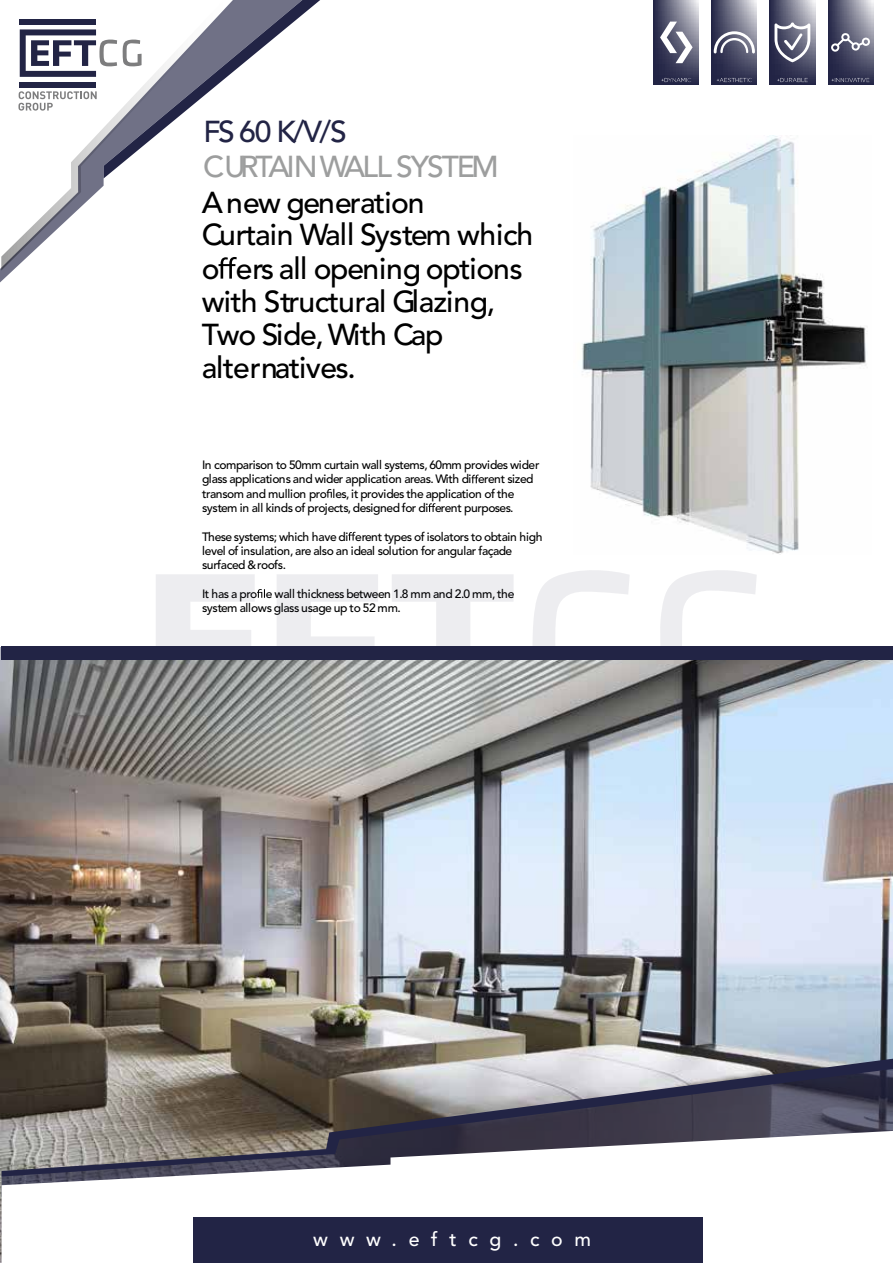
<style>
.page{position:relative;width:893px;height:1263px;background:#fff}
.page>*{position:absolute;margin:0;border:0;box-sizing:border-box;transform-origin:0 0}
.t1{font:500 30px/33px "Avenir LT Std";letter-spacing:-.04em;color:#000}
.t2{font:500 30px "Avenir LT Std";letter-spacing:-.075em;color:#9d9e9e}
.t3{font:500 30px "Avenir LT Std";color:#222445}
.t4{font:500 19.5px "Avenir LT Std";letter-spacing:.6em;color:#fff}
.t5{font:500 12px/14.2px "Avenir LT Std";letter-spacing:-.04em;color:#000}
</style>
<div class="page">
<img style="left:0;top:647px;width:893px;height:616px">
<svg style="left:471px;top:475px;width:8px;height:8px"></svg>
<svg style="left:327px;top:489px;width:5px;height:9px"></svg>
<svg style="left:428px;top:503px;width:8px;height:9px"></svg>
<svg style="left:348px;top:532px;width:8px;height:8px"></svg>
<img style="left:582px;top:136px;width:284px;height:418px">
<svg style="left:770px;top:0;width:45px;height:85px;background:#5c5d75"></svg>
<svg style="left:828px;top:0;width:45px;height:85px;background:#5a5b73"></svg>
<svg style="left:654px;top:0;width:45px;height:85px;background:#5b5c74"></svg>
<svg style="left:712px;top:0;width:45px;height:85px;background:#5a5c74"></svg>
<svg style="left:660px;top:22px;width:33px;height:41px"></svg>
<svg style="left:714px;top:31px;width:41px;height:22px"></svg>
<svg style="left:775px;top:23px;width:35px;height:39px"></svg>
<svg style="left:831px;top:33px;width:39px;height:19px"></svg>
<svg style="left:717px;top:78px;width:35px;height:4px"></svg>
<svg style="left:777px;top:78px;width:31px;height:5px"></svg>
<svg style="left:832px;top:78px;width:37px;height:4px"></svg>
<svg style="left:661px;top:78px;width:30px;height:4px"></svg>
<svg style="left:2px;top:1176px;width:891px;height:87px"></svg>
<div style="left:193px;top:1217px;width:510px;height:46px;background:#222445"></div>
<svg style="left:2px;top:1059px;width:891px;height:117px"></svg>
<svg style="left:1px;top:178px;width:235px;height:93px"></svg>
<svg style="left:18px;top:0;width:302px;height:178px"></svg>
<div style="left:1px;top:646px;width:892px;height:13px;background:#222445"></div>
<svg style="left:156px;top:574px;width:109px;height:72px"></svg>
<svg style="left:277px;top:574px;width:101px;height:72px"></svg>
<svg style="left:392px;top:574px;width:122px;height:72px"></svg>
<svg style="left:533px;top:570px;width:97px;height:76px"></svg>
<svg style="left:660px;top:570px;width:97px;height:76px"></svg>
<h1 class="t3" style="left:204px;top:114px;width:145px">FS 60 K/V/S</h1>
<h1 class="t2" style="left:203px;top:149px;width:297px">CURTAINWALL SYSTEM</h1>
<h1 class="t1" style="left:202px;top:186px;width:333px">Anew generation<br>Curtain Wall System which o ers all opening options with Structural Glazing,<br>Two Side, With Cap alternatives.</h1>
<p class="t5" style="left:202px;top:458px;width:339px">In comparison to 50mm curtain wall systems, 60mm provides wider glass applications and wider application areas. With di erent sized transom and mullion pro les, it provides the application of the system in all kinds of projects, designed for di erent purposes.</p>
<p class="t5" style="left:202px;top:530px;width:342px">These systems; which have di erent types of isolators to obtain high level of insulation, are also an ideal solution for angular façade surfaced &amp;roofs.</p>
<p class="t5" style="left:202px;top:587px;width:314px">It has a pro e wall thickness between 1.8 mm and 2.0 mm, the system allows glass usage up to 52 mm.</p>
<h2 class="t4" style="left:313px;top:1228px;width:279px">www.eftcg.com</h2>
</div>
